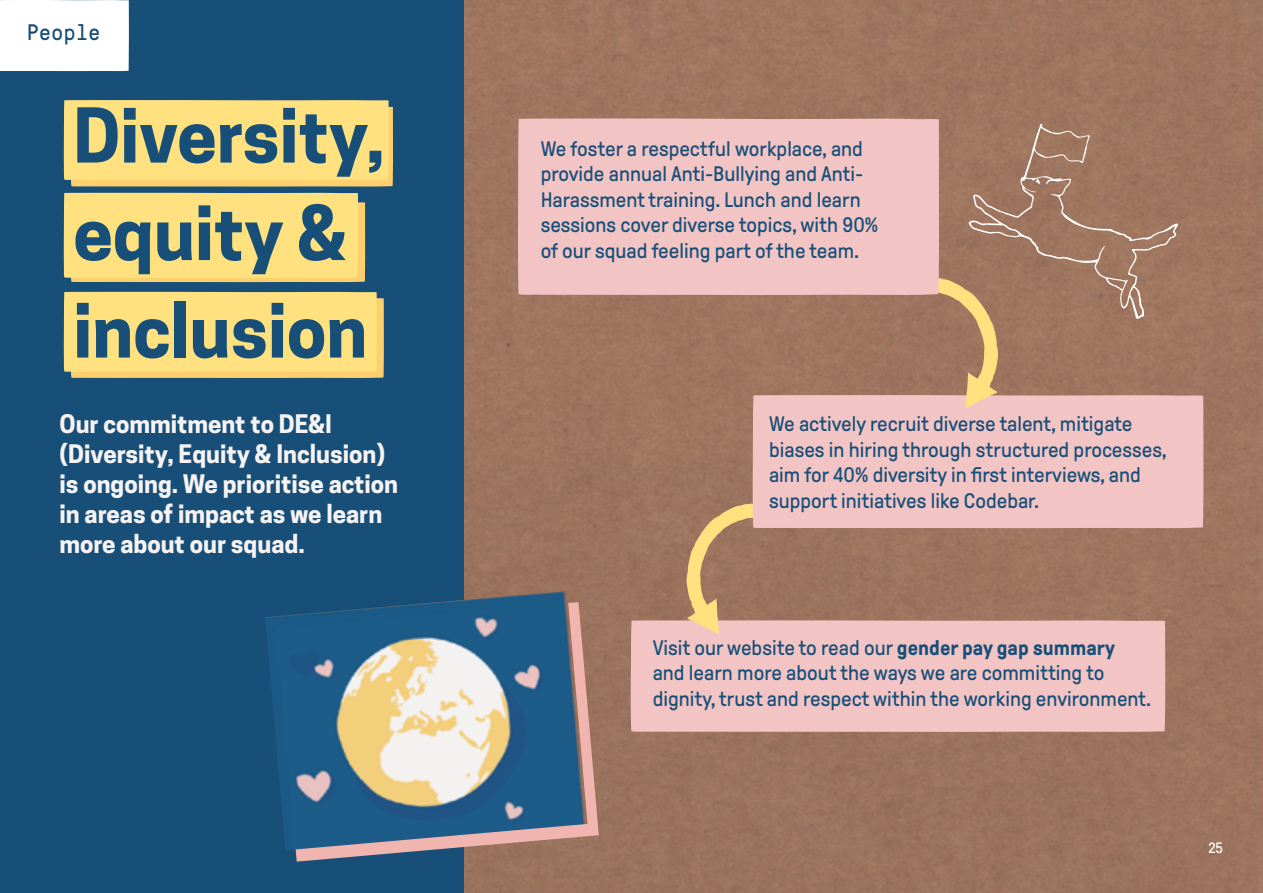
<style>
.page{position:relative;width:1263px;height:893px;background:#fff}
.page>*{position:absolute;margin:0;border:0;box-sizing:border-box;transform-origin:0 0}
.t1{font:700 70.8px/97.5px "Cooper Hewitt";color:#174f78}
.t2{font:700 24px/30px "Cooper Hewitt";color:#f7f3f2}
.t3{font:22.5px "GT Pressura Mono";color:#174f78}
.t4{font:21px/25.5px "GT Pressura";color:#174f78}
.t5{font:15px "GT Pressura";color:#fff}
.s1{font-weight:700}
</style>
<div class="page">
<div style="left:463px;top:0;width:800px;height:893px;background:#9d755f"></div>
<div style="left:0;top:0;width:463px;height:893px;background:#174f78"></div>
<div style="left:630px;top:620px;width:536px;height:112px;background:#f2c4c4"></div>
<svg style="left:686px;top:504px;width:83px;height:130px;background:#b9936f"></svg>
<div style="left:752px;top:395px;width:452px;height:133px;background:#f2c4c4"></div>
<svg style="left:63px;top:100px;width:330px;height:87px;background:#fbdd7e"></svg>
<svg style="left:63px;top:292px;width:321px;height:86px;background:#fbdd7e"></svg>
<svg style="left:63px;top:193px;width:302px;height:89px;background:#fcde7e"></svg>
<svg style="left:295px;top:602px;width:304px;height:260px;fill:#9a7361"></svg>
<img style="left:265px;top:591px;width:322px;height:259px">
<div style="left:517px;top:118px;width:422px;height:177px;background:#f2c4c4"></div>
<svg style="left:915px;top:124px;width:263px;height:284px;background:#ab836d"></svg>
<div style="left:0;top:0;width:129px;height:71px;background:#fff"></div>
<p class="t3" style="left:26px;top:16px;width:76px">People</p>
<h1 class="t1" style="left:73px;top:88px;width:313px">Diversity, equity &amp; inclusion</h1>
<p class="t2" style="left:60px;top:409px;width:340px">Our commitment to DE&amp;I (Diversity, Equity &amp; Inclusion) is ongoing. We prioritise action in areas of impact as we learn more about our squad.</p>
<p class="t4" style="left:541px;top:136px;width:339px">We foster a respectful workplace, and provide annual Anti-Bullying and Anti-Harassment training. Lunch and learn sessions cover diverse topics, with 90% of our squad feeling part of the team.</p>
<p class="t4" style="left:769px;top:411px;width:399px">We actively recruit diverse talent, mitigate biases in hiring through structured processes, aim for 40% diversity in first interviews, and support initiatives like Codebar.</p>
<p class="t4" style="left:653px;top:635px;width:500px">Visit our website to read our <span class="s1">gender pay gap summary </span>and learn more about the ways we are committing to dignity, trust and respect within the working environment.</p>
<p class="t5" style="left:1208px;top:840px;width:16px">25</p>
</div>
